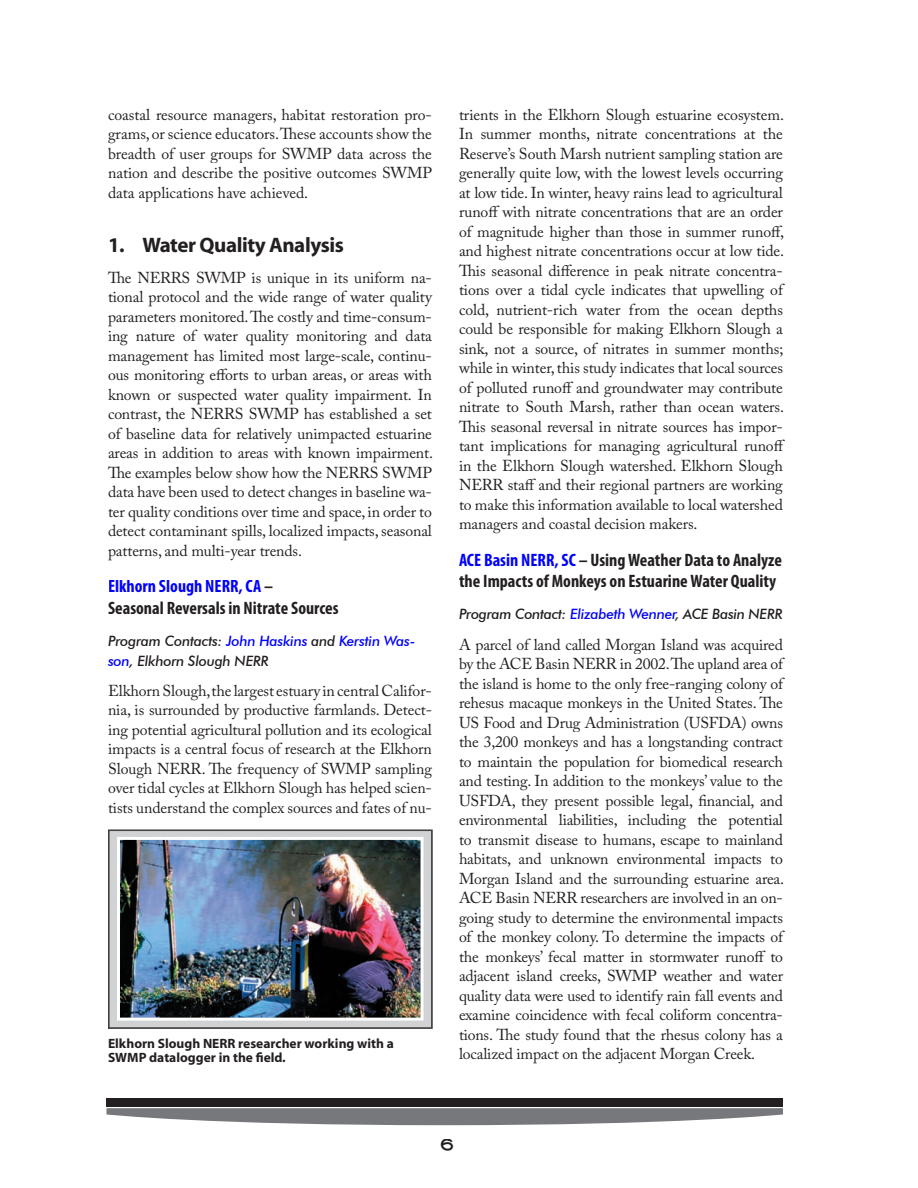
<style>
.page{position:relative;width:918px;height:1188px;background:#fff}
.page>*{position:absolute;margin:0;border:0;box-sizing:border-box;transform-origin:0 0}
.t1{font:700 21px "Myriad";letter-spacing:-.02em;color:#231f20}
.t2{font:700 21px "Chisel";color:#231f20}
.t3{font:700 condensed 18px/21.6px "Myriad Pro";color:#231f20}
.t4{font:15.75px/19.5px "Adobe Caslon Pro";letter-spacing:-.005em;color:#231f20;text-align:justify}
.t5{font:italic 500 14.25px/19.5px "Futura BT";letter-spacing:-.015em;color:#231f20}
.t6{font:700 13.5px/14.2px "Myriad";color:#231f20}
.s1{color:#00f}
</style>
<div class="page">
<svg style="left:106px;top:1108px;width:677px;height:17px"></svg>
<div style="left:107px;top:1098px;width:676px;height:9px;background:#231f20"></div>
<svg style="left:109px;top:830px;width:323px;height:198px;background:#c0c0c2"></svg>
<img style="left:117px;top:837px;width:307px;height:184px">
<p class="t4" style="left:108px;top:104px;width:326px">coastal resource managers, habitat restoration pro&shy;grams, or science educators. These accounts show the breadth of user groups for SWMP data across the nation and describe the positive outcomes SWMP data applications have achieved.</p>
<h1 class="t1" style="left:108px;top:235px;width:237px">1. Water Quality Analysis</h1>
<p class="t4" style="left:108px;top:268px;width:327px">The NERRS SWMP is unique in its uniform na&shy;tional protocol and the wide range of water quality parameters monitored. The costly and time-consum&shy;ing nature of water quality monitoring and data management has limited most large-scale, continu&shy;ous monitoring efforts to urban areas, or areas with known or suspected water quality impairment. In contrast, the NERRS SWMP has established a set of baseline data for relatively unimpacted estuarine areas in addition to areas with known impairment.<br>The examples below show how the NERRS SWMP data have been used to detect changes in baseline wa&shy;ter quality conditions over time and space, in order to detect contaminant spills, localized impacts, seasonal patterns, and multi-year trends.</p>
<p class="t3" style="left:108px;top:576px;width:232px"><span class="s1">Elkhorn Slough NERR, CA</span> –<br>Seasonal Reversals in Nitrate Sources</p>
<p class="t5" style="left:108px;top:631px;width:309px">Program Contacts: <span class="s1">John Haskins</span> and <span class="s1">Kerstin Was&shy;son</span>, Elkhorn Slough NERR</p>
<p class="t4" style="left:108px;top:681px;width:326px">Elkhorn Slough, the largest estuary in central Califor&shy;nia, is surrounded by productive farmlands. Detect&shy;ing potential agricultural pollution and its ecological impacts is a central focus of research at the Elkhorn Slough NERR. The frequency of SWMP sampling over tidal cycles at Elkhorn Slough has helped scien&shy;tists understand the complex sources and fates of nu-</p>
<p class="t6" style="left:108px;top:1036px;width:287px">Elkhorn Slough NERR researcher working with a<br>SWMP datalogger in the field.</p>
<p class="t4" style="left:459px;top:104px;width:327px;text-align:left">trients in the Elkhorn Slough estuarine ecosystem.<br>In summer months, nitrate concentrations at the Reserve’s South Marsh nutrient sampling station are generally quite low, with the lowest levels occurring at low tide. In winter, heavy rains lead to agricultural runoff with nitrate concentrations that are an order of magnitude higher than those in summer runoff, and highest nitrate concentrations occur at low tide.<br>This seasonal difference in peak nitrate concentra&shy;tions over a tidal cycle indicates that upwelling of cold, nutrient-rich water from the ocean depths could be responsible for making Elkhorn Slough a sink, not a source, of nitrates in summer months; while in winter, this study indicates that local sources of polluted runoff and groundwater may contribute nitrate to South Marsh, rather than ocean waters.<br>This seasonal reversal in nitrate sources has impor&shy;tant implications for managing agricultural runoff in the Elkhorn Slough watershed. Elkhorn Slough NERR staff and their regional partners are working to make this information available to local watershed managers and coastal decision makers.</p>
<p class="t3" style="left:459px;top:549px;width:324px"><span class="s1">ACE Basin NERR, SC</span> – Using Weather Data to Analyze the Impacts of Monkeys on Estuarine Water Quality</p>
<p class="t5" style="left:459px;top:604px;width:325px">Program Contact: <span class="s1">Elizabeth Wenner</span>, ACE Basin NERR</p>
<p class="t4" style="left:459px;top:634px;width:327px">A parcel of land called Morgan Island was acquired by the ACE Basin NERR in 2002. The upland area of the island is home to the only free-ranging colony of rehesus macaque monkeys in the United States. The US Food and Drug Administration (USFDA) owns the 3,200 monkeys and has a longstanding contract to maintain the population for biomedical research and testing. In addition to the monkeys’ value to the USFDA, they present possible legal, financial, and environmental liabilities, including the potential to transmit disease to humans, escape to mainland habitats, and unknown environmental impacts to Morgan Island and the surrounding estuarine area.<br>ACE Basin NERR researchers are involved in an on&shy;going study to determine the environmental impacts of the monkey colony. To determine the impacts of the monkeys’ fecal matter in stormwater runoff to adjacent island creeks, SWMP weather and water quality data were used to identify rain fall events and examine coincidence with fecal coliform concentra&shy;tions. The study found that the rhesus colony has a localized impact on the adjacent Morgan Creek.</p>
<h1 class="t2" style="left:440px;top:1131px;width:15px">6</h1>
</div>
